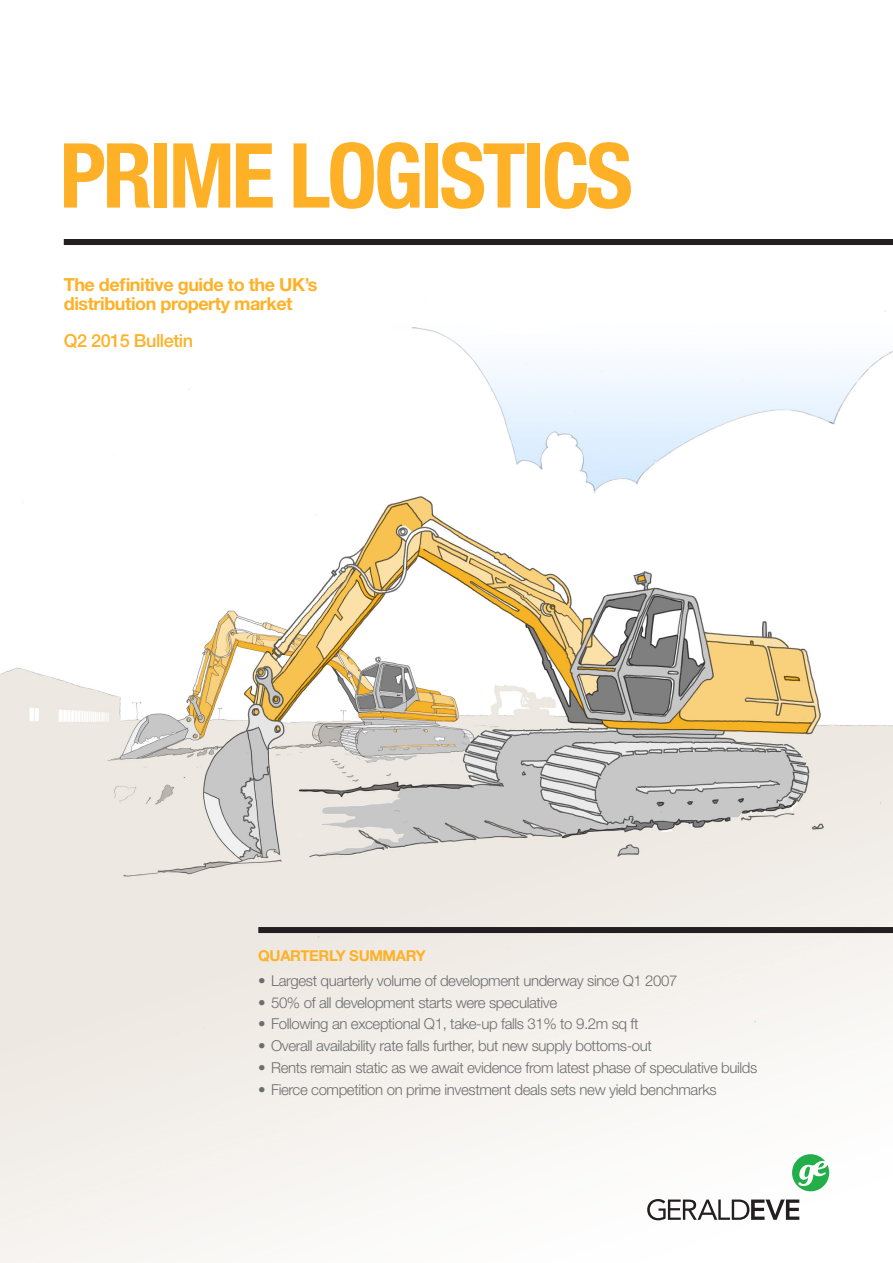
<style>
.page{position:relative;width:893px;height:1263px;background:#fff}
.page>*{position:absolute;margin:0;border:0;box-sizing:border-box;transform-origin:0 0}
.t1{font:700 condensed 89.85px "Helvetica Neue LT";letter-spacing:-.04em;color:#feb127}
.t2{font:700 18px "Helvetica Neue";letter-spacing:-.025em;color:#feb127}
.t3{font:500 18px "Helvetica Neue LT";letter-spacing:-.025em;color:#feb127}
.t4{font:300 15px "Helvetica Neue";letter-spacing:-.025em;color:#6c6d70}
.t5{font:700 15px "Helvetica Neue";letter-spacing:-.025em;color:#feb127}
</style>
<div class="page">
<img style="left:0;top:239px;width:893px;height:1024px">
<svg style="left:792px;top:1154px;width:37px;height:37px"></svg>
<svg style="left:647px;top:1199px;width:152px;height:21px"></svg>
<div style="left:64px;top:239px;width:829px;height:6px;background:#231f20"></div>
<div style="left:258px;top:927px;width:635px;height:6px;background:#231f20"></div>
<p class="t1" style="left:60px;top:121px;width:575px">PRIME LOGISTICS</p>
<p class="t2" style="left:64px;top:273px;width:255px">The definitive guide to the UK’s</p>
<p class="t2" style="left:64px;top:293px;width:230px">distribution property market</p>
<p class="t3" style="left:64px;top:330px;width:131px">Q2 2015 Bulletin</p>
<p class="t5" style="left:258px;top:946px;width:169px">QUARTERLY SUMMARY</p>
<p class="t4" style="left:258px;top:971px;width:421px">• Largest quarterly volume of development underway since Q1 2007</p>
<p class="t4" style="left:258px;top:993px;width:300px">• 50% of all development starts were speculative</p>
<p class="t4" style="left:258px;top:1015px;width:382px">• Following an exceptional Q1, take-up falls 31% to 9.2m sq ft</p>
<p class="t4" style="left:258px;top:1037px;width:395px">• Overall availability rate falls further, but new supply bottoms-out</p>
<p class="t4" style="left:258px;top:1058px;width:501px">• Rents remain static as we await evidence from latest phase of speculative builds</p>
<p class="t4" style="left:258px;top:1080px;width:460px">• Fierce competition on prime investment deals sets new yield benchmarks</p>
</div>
